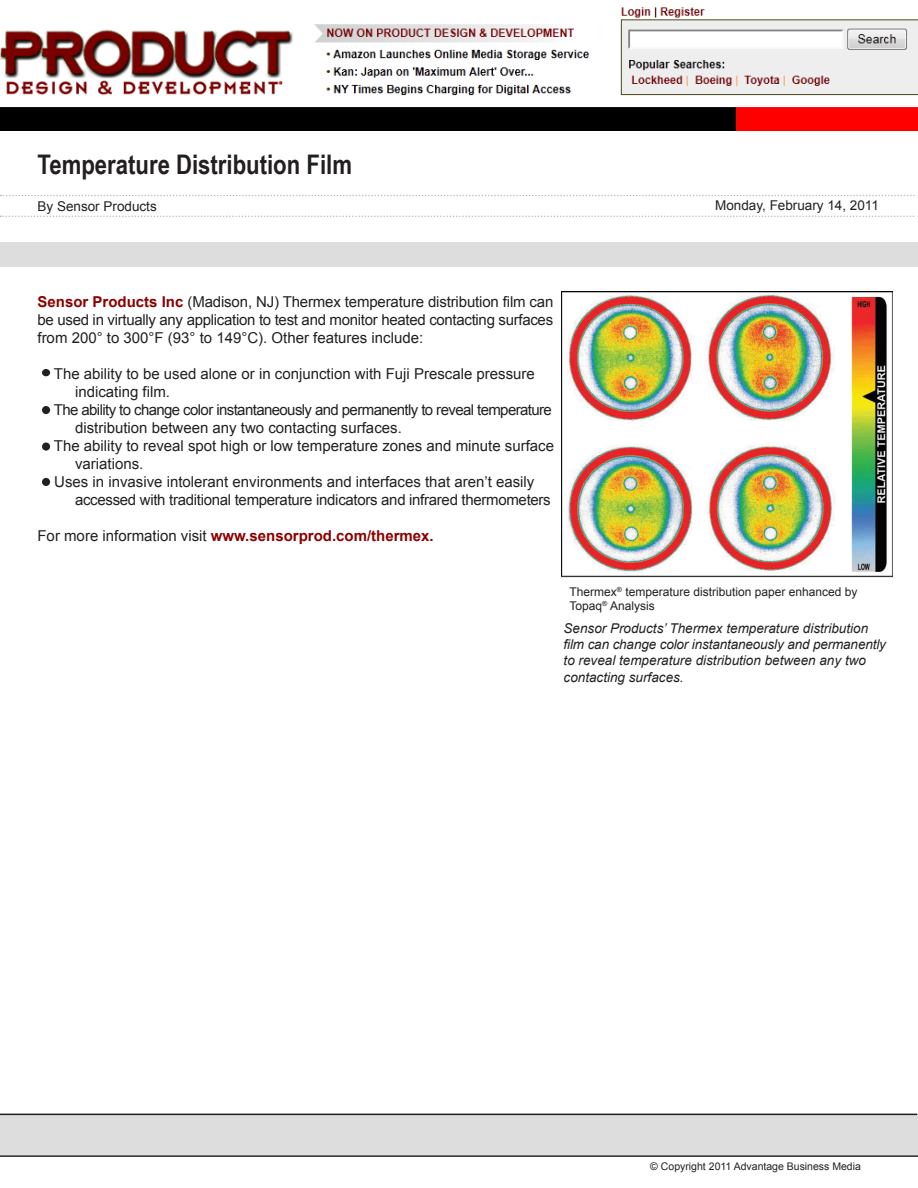
<style>
.page{position:relative;width:918px;height:1188px;background:#fff}
.page>*{position:absolute;margin:0;border:0;box-sizing:border-box;transform-origin:0 0}
.t1{font:700 27px "Arial Narrow";color:#231f20}
.t2{font:15px "Arial";color:#231f20}
.t3{font:15px/18px "Arial";letter-spacing:-.02em;color:#231f20}
.t4{font:15px "Arial";letter-spacing:-.04em;color:#231f20}
.t5{font:700 15px "Arial";color:#8c0000}
.t6{font:italic 13.5px/16.2px "Arial";color:#231f20}
.t7{font:13.5px "Arial";color:#231f20}
.t8{font:12px/14.4px "Arial";color:#231f20}
.t9{font:10.5px "Arial";color:#231f20}
.s1{font-weight:700;color:#8c0000}
.s2{font-weight:400;color:#231f20}
</style>
<div class="page">
<img style="left:0;top:7px;width:918px;height:123px">
<div style="left:0;top:242px;width:918px;height:24px;background:#dedddd"></div>
<svg style="left:0;top:216px;width:918px;height:1px"></svg>
<svg style="left:0;top:195px;width:915px;height:1px"></svg>
<div style="left:42px;top:369px;width:8px;height:7px;background:#231f20;border-radius:50%"></div>
<div style="left:42px;top:406px;width:8px;height:8px;background:#231f20;border-radius:50%"></div>
<div style="left:42px;top:442px;width:8px;height:9px;background:#231f20;border-radius:50%"></div>
<div style="left:42px;top:478px;width:8px;height:8px;background:#231f20;border-radius:50%"></div>
<img style="left:561px;top:292px;width:331px;height:285px">
<div style="left:0;top:1115px;width:918px;height:40px;background:#dedddd"></div>
<hr style="left:0;top:1114px;width:917px;height:1px;background:#231f20">
<hr style="left:0;top:1155px;width:918px;height:2px;background:#231f20">
<p class="t1" style="left:38px;top:144px;width:316px">Temperature Distribution Film</p>
<p class="t7" style="left:38px;top:198px;width:121px">By Sensor Products</p>
<p class="t7" style="left:715px;top:196px;width:165px">Monday, February 14, 2011</p>
<p class="t2" style="left:38px;top:292px;width:517px"><span class="s1">Sensor Products Inc</span> (Madison, NJ) Thermex temperature distribution film can</p>
<p class="t3" style="left:38px;top:311px;width:517px">be used in virtually any application to test and monitor heated contacting surfaces from 200° to 300°F (93° to 149°C). Other features include:</p>
<p class="t2" style="left:54px;top:364px;width:483px">The ability to be used alone or in conjunction with Fuji Prescale pressure</p>
<p class="t2" style="left:75px;top:382px;width:97px">indicating film.</p>
<p class="t4" style="left:54px;top:400px;width:500px">The ability to change color instantaneously and permanently to reveal temperature</p>
<p class="t2" style="left:75px;top:418px;width:328px">distribution between any two contacting surfaces.</p>
<p class="t2" style="left:54px;top:436px;width:502px">The ability to reveal spot high or low temperature zones and minute surface</p>
<p class="t2" style="left:75px;top:454px;width:70px">variations.</p>
<p class="t2" style="left:54px;top:472px;width:482px">Uses in invasive intolerant environments and interfaces that aren’t easily</p>
<p class="t3" style="left:75px;top:491px;width:477px">accessed with traditional temperature indicators and infrared thermometers</p>
<p class="t5" style="left:38px;top:526px;width:398px"><span class="s2">For more information visit</span> www.sensorprod.com/thermex.</p>
<p class="t8" style="left:569px;top:584px;width:289px">Thermex<sup>®</sup> temperature distribution paper enhanced by<br>Topaq<sup>®</sup> Analysis</p>
<p class="t6" style="left:564px;top:620px;width:324px">Sensor Products’ Thermex temperature distribution film can change color instantaneously and permanently to reveal temperature distribution between any two contacting surfaces.</p>
<p class="t9" style="left:650px;top:1159px;width:212px">© Copyright 2011 Advantage Business Media</p>
</div>
